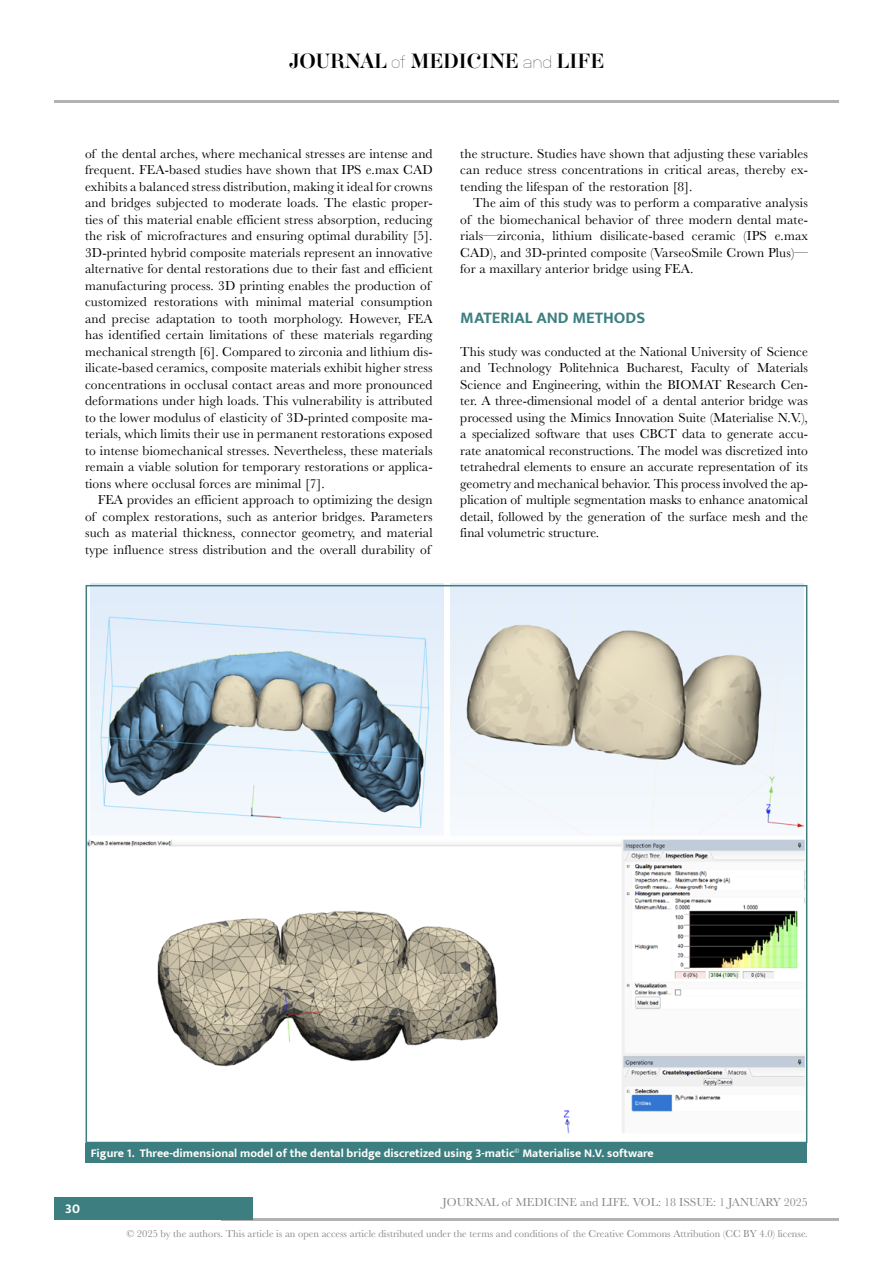
<style>
.page{position:relative;width:893px;height:1263px;background:#fff}
.page>*{position:absolute;margin:0;border:0;box-sizing:border-box;transform-origin:0 0}
.t1{font:18px "Aker Brygge Display";color:#000}
.t2{font:700 16.5px "Mukta";color:#3d7f80}
.t3{font:13.5px/16.5px "Baskerville";letter-spacing:.01em;color:#000;text-align:justify}
.t4{font:700 13.5px "Mukta";color:#fff}
.t5{font:700 12px "Mukta";color:#fff}
.t6{font:12px "Baskerville";color:#878787}
.t7{font:10.5px "Baskerville";color:#878787}
.s1{font-family:"Neubau Grotesk Lei"}
</style>
<div class="page">
<hr style="left:221px;top:1218px;width:618px;height:2px;background:#b3b2b2">
<hr style="left:54px;top:100px;width:785px;height:2px;background:#b3b2b2">
<div style="left:54px;top:1198px;width:198px;height:22px;background:#3d7f80"></div>
<div style="left:86px;top:1143px;width:721px;height:19px;background:#3d7f80"></div>
<img style="left:90px;top:584px;width:353px;height:249px">
<img style="left:451px;top:584px;width:352px;height:252px">
<img style="left:89px;top:839px;width:715px;height:295px">
<h1 class="t1" style="left:289px;top:49px;width:317px">JOURNAL <span class="s1">of</span> MEDICINE <span class="s1">and</span> LIFE</h1>
<p class="t3" style="left:85px;top:145px;width:349px;text-align:left">of the dental arches, where mechanical stresses are intense and frequent. FEA-based studies have shown that IPS e.max CAD exhibits a balanced stress distribution, making it ideal for crowns and bridges subjected to moderate loads. The elastic proper&shy;ties of this material enable efficient stress absorption, reducing the risk of microfractures and ensuring optimal durability [5].<br>3D-printed hybrid composite materials represent an innovative alternative for dental restorations due to their fast and efficient manufacturing process. 3D printing enables the production of customized restorations with minimal material consumption and precise adaptation to tooth morphology. However, FEA has identified certain limitations of these materials regarding mechanical strength [6]. Compared to zirconia and lithium dis&shy;ilicate-based ceramics, composite materials exhibit higher stress concentrations in occlusal contact areas and more pronounced deformations under high loads. This vulnerability is attributed to the lower modulus of elasticity of 3D-printed composite ma&shy;terials, which limits their use in permanent restorations exposed to intense biomechanical stresses. Nevertheless, these materials remain a viable solution for temporary restorations or applica&shy;tions where occlusal forces are minimal [7].</p>
<p class="t3" style="left:85px;top:492px;width:349px;text-indent:13px">FEA provides an efficient approach to optimizing the design of complex restorations, such as anterior bridges. Parameters such as material thickness, connector geometry, and material type influence stress distribution and the overall durability of</p>
<p class="t3" style="left:460px;top:145px;width:349px">the structure. Studies have shown that adjusting these variables can reduce stress concentrations in critical areas, thereby ex&shy;tending the lifespan of the restoration [8].</p>
<p class="t3" style="left:460px;top:195px;width:349px;text-indent:13px">The aim of this study was to perform a comparative analysis of the biomechanical behavior of three modern dental mate&shy;rials—zirconia, lithium disilicate-based ceramic (IPS e.max CAD), and 3D-printed composite (VarseoSmile Crown Plus)— for a maxillary anterior bridge using FEA.</p>
<p class="t2" style="left:460px;top:307px;width:186px">MATERIAL AND METHODS</p>
<p class="t3" style="left:460px;top:343px;width:349px">This study was conducted at the National University of Science and Technology Politehnica Bucharest, Faculty of Materials Science and Engineering, within the BIOMAT Research Cen&shy;ter. A three-dimensional model of a dental anterior bridge was processed using the Mimics Innovation Suite (Materialise N.V.), a specialized software that uses CBCT data to generate accu&shy;rate anatomical reconstructions. The model was discretized into tetrahedral elements to ensure an accurate representation of its geometry and mechanical behavior. This process involved the ap&shy;plication of multiple segmentation masks to enhance anatomical detail, followed by the generation of the surface mesh and the final volumetric structure.</p>
<p class="t5" style="left:91px;top:1145px;width:564px">Figure 1. Three-dimensional model of the dental bridge discretized using 3-matic<sup>©</sup> Materialise N.V. software</p>
<p class="t4" style="left:65px;top:1200px;width:16px">30</p>
<p class="t6" style="left:443px;top:1195px;width:367px">JOURNAL of MEDICINE and LIFE. VOL: 18 ISSUE: 1 JANUARY 2025</p>
<p class="t7" style="left:126px;top:1226px;width:683px">© 2025 by the authors. This article is an open access article distributed under the terms and conditions of the Creative Commons Attribution (CC BY 4.0) license.</p>
</div>
